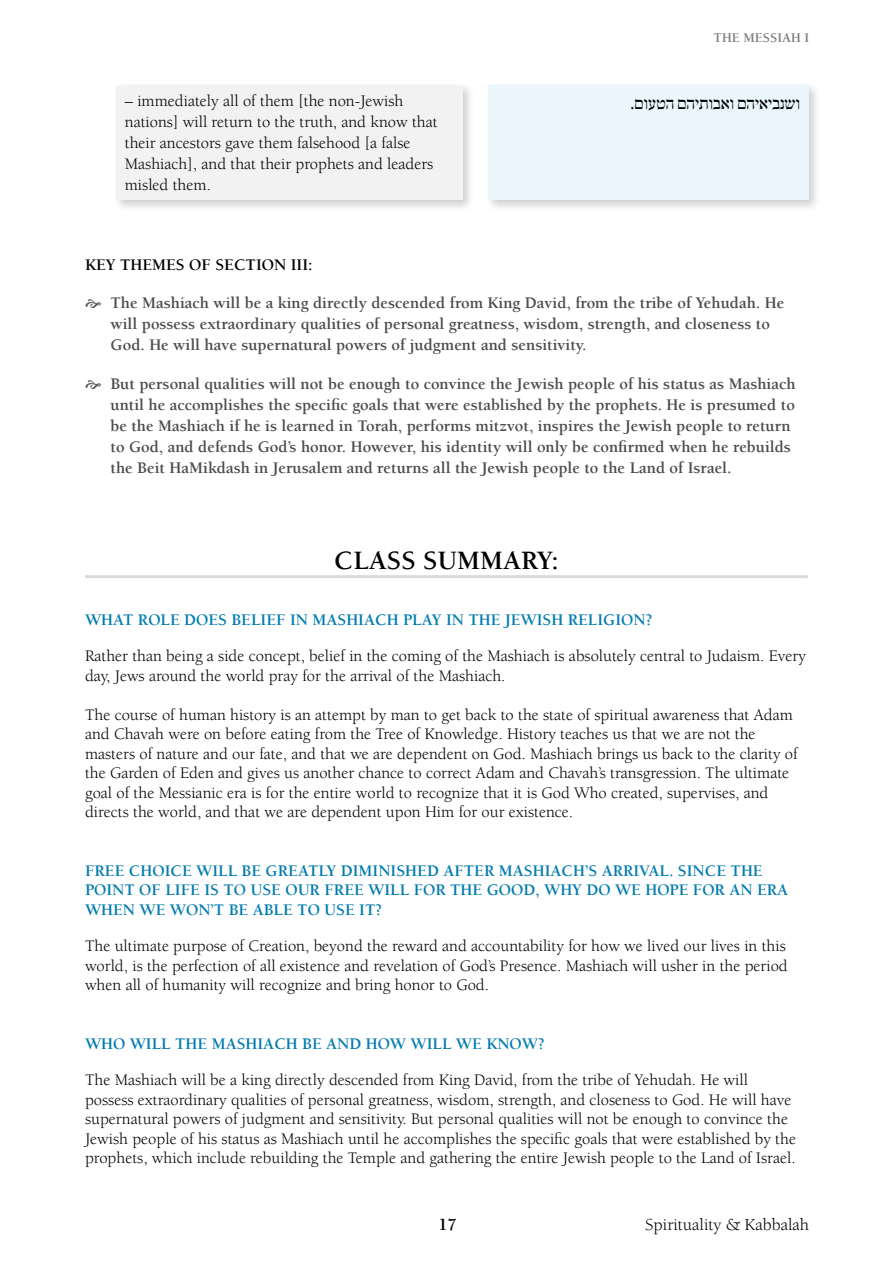
<style>
.page{position:relative;width:893px;height:1263px;background:#fff}
.page>*{position:absolute;margin:0;border:0;box-sizing:border-box;transform-origin:0 0}
.t1{font:700 27px "Berkeley LT";color:#000}
.t2{font:18.75px "Fb Livorna";color:#000}
.t3{font:17.25px "Berkeley";color:#000}
.t4{font:700 17.25px "Berkeley LT";color:#000}
.t5{font:16.5px/19.5px "Berkeley";color:#000}
.t6{font:700 16.5px/21px "Berkeley LT";color:#4b4b4d}
.t7{font:700 16.5px/19.5px "Berkeley LT";color:#007bb0}
.t8{font:700 16.5px "Berkeley LT";color:#000}
.t9{font:700 13.5px "Berkeley LT";color:#7b7c7e}
</style>
<div class="page">
<hr style="left:85px;top:575px;width:723px;height:3px;background:#d9dadb">
<div style="left:112px;top:81px;width:709px;height:131px;background:#000;opacity:.2"></div>
<div style="left:116px;top:85px;width:347px;height:115px;background:#f2f2f3"></div>
<div style="left:488px;top:85px;width:321px;height:115px;background:#eaf6fc"></div>
<p class="t9" style="left:714px;top:31px;width:96px">The Messiah I</p>
<p class="t5" style="left:125px;top:90px;width:314px;line-height:21px">– immediately all of them [the non-Jewish nations] will return to the truth, and know that their ancestors gave them falsehood [a false Mashiach], and that their prophets and leaders misled them.</p>
<p class="t2" style="left:631px;top:94px;width:171px">ושנביאיהםואבותיהםהטעום.</p>
<p class="t8" style="left:85px;top:256px;width:229px">Key Themes of Section III :</p>
<p class="t6" style="left:111px;top:293px;width:675px;text-indent:-26px">★ The Mashiach will be a king directly descended from King David, from the tribe of Yehudah. He will possess extraordinary qualities of personal greatness, wisdom, strength, and closeness to<br>God. He will have supernatural powers of judgment and sensitivity.</p>
<p class="t6" style="left:111px;top:374px;width:687px;text-indent:-26px">★ But personal qualities will not be enough to convince the Jewish people of his status as Mashiach until he accomplishes the specific goals that were established by the prophets. He is presumed to be the Mashiach if he is learned in Torah, performs mitzvot, inspires the Jewish people to return to God, and defends God’s honor. However, his identity will only be confirmed when he rebuilds the Beit HaMikdash in Jerusalem and returns all the Jewish people to the Land of Israel.</p>
<h1 class="t1" style="left:334px;top:546px;width:110px">Class Summ</h1>
<h1 class="t1" style="left:503px;top:546px;width:57px">ary:</h1>
<p class="t7" style="left:85px;top:610px;width:569px">What role does belief in Mashiach play in the Jewish religion?</p>
<p class="t5" style="left:85px;top:647px;width:723px">Rather than being a side concept, belief in the coming of the Mashiach is absolutely central to Judaism. Every day, Jews around the world pray for the arrival of the Mashiach.</p>
<p class="t5" style="left:85px;top:705px;width:714px">The course of human history is an attempt by man to get back to the state of spiritual awareness that Adam and Chavah were on before eating from the Tree of Knowledge. History teaches us that we are not the masters of nature and our fate, and that we are dependent on God. Mashiach brings us back to the clarity of the Garden of Eden and gives us another chance to correct Adam and Chavah’s transgression. The ultimate goal of the Messianic era is for the entire world to recognize that it is God Who created, supervises, and directs the world, and that we are dependent upon Him for our existence.</p>
<p class="t7" style="left:85px;top:861px;width:679px">Free choic e will be greatly diminished after Mashiach’s arrival. Sinc e the point of life is to use our free will for the good</p>
<p class="t7" style="left:535px;top:881px;width:254px">, why do we hope for an era</p>
<p class="t7" style="left:85px;top:900px;width:299px">when we won’t be able to use it?</p>
<p class="t5" style="left:85px;top:937px;width:704px;text-align:justify">The ultimate purpose of Creation, beyond the reward and accountability for how we lived our lives in this world, is the perfection of all existence and revelation of God’s Presence. Mashiach will usher in the period when all of humanity will recognize and bring honor to God.</p>
<p class="t7" style="left:85px;top:1034px;width:461px">Who will the Mashiac h be and how will we know?</p>
<p class="t5" style="left:85px;top:1071px;width:712px">The Mashiach will be a king directly descended from King David, from the tribe of Yehudah. He will possess extraordinary qualities of personal greatness, wisdom, strength, and closeness to God. He will have supernatural powers of judgment and sensitivity. But personal qualities will not be enough to convince the Jewish people of his status as Mashiach until he accomplishes the specific goals that were established by the prophets, which include rebuilding the Temple and gathering the entire Jewish people to the Land of Israel.</p>
<p class="t4" style="left:438px;top:1215px;width:20px">17</p>
<p class="t3" style="left:645px;top:1216px;width:165px">Spirituality &amp; Kabbalah</p>
</div>
